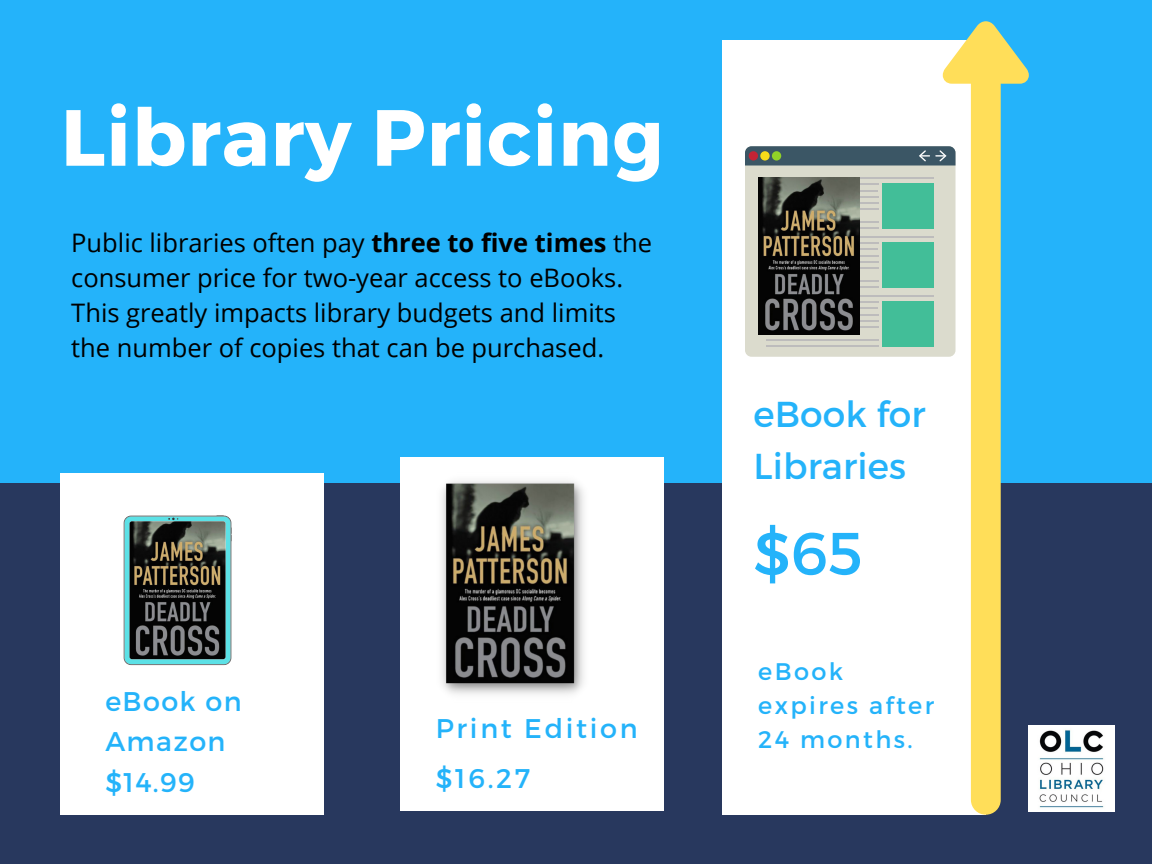
<style>
.page{position:relative;width:1152px;height:864px;background:#24b3fa}
.page>*{position:absolute;margin:0;border:0;box-sizing:border-box;transform-origin:0 0}
.t1{font:700 79.5px "Montserrat";letter-spacing:.01em;color:#fff}
.t2{font:60px "Montserrat";color:#24b3fa}
.t3{font:36px "Montserrat";letter-spacing:.005em;color:#24b3fa}
.t4{font:27px "Montserrat";letter-spacing:.075em;color:#24b3fa}
.t5{font:27px/49.5px "Montserrat";letter-spacing:.1em;color:#24b3fa}
.t6{font:25.5px/34.8px "Open Sans";color:#000}
.t7{font:24px/33.8px "Montserrat";letter-spacing:.1em;color:#24b3fa}
.s1{font-weight:700}
</style>
<div class="page">
<div style="left:0;top:484px;width:1152px;height:380px;background:#28385e"></div>
<div style="left:61px;top:473px;width:263px;height:342px;background:#fff"></div>
<div style="left:401px;top:457px;width:263px;height:354px;background:#fff"></div>
<div style="left:723px;top:41px;width:263px;height:774px;background:#fff"></div>
<svg style="left:124px;top:515px;width:108px;height:150px;background:#45554f"></svg>
<img style="left:1029px;top:726px;width:85px;height:85px">
<div style="left:745px;top:146px;width:210px;height:211px;background:#dbdbcd;border-radius:7px"></div>
<hr style="left:766px;top:295px;width:168px;height:2px;background:#bdbcbc">
<hr style="left:766px;top:301px;width:112px;height:2px;background:#bdbcbc">
<div style="left:882px;top:301px;width:52px;height:46px;background:#42be98"></div>
<hr style="left:852px;top:307px;width:26px;height:2px;background:#bdbcbc">
<hr style="left:836px;top:314px;width:42px;height:2px;background:#bdbcbc">
<hr style="left:766px;top:320px;width:112px;height:2px;background:#bdbcbc">
<hr style="left:830px;top:326px;width:48px;height:2px;background:#bdbcbc">
<hr style="left:766px;top:339px;width:112px;height:2px;background:#bdbcbc">
<hr style="left:766px;top:345px;width:112px;height:2px;background:#bdbcbc">
<hr style="left:766px;top:236px;width:168px;height:2px;background:#bdbcbc">
<hr style="left:766px;top:242px;width:112px;height:2px;background:#bdbcbc">
<div style="left:882px;top:242px;width:52px;height:46px;background:#42be98"></div>
<svg style="left:860px;top:249px;width:18px;height:1px"></svg>
<hr style="left:836px;top:255px;width:42px;height:2px;background:#bdbcbc">
<hr style="left:766px;top:261px;width:112px;height:2px;background:#bdbcbc">
<hr style="left:830px;top:267px;width:48px;height:2px;background:#bdbcbc">
<hr style="left:766px;top:280px;width:112px;height:2px;background:#bdbcbc">
<hr style="left:766px;top:286px;width:112px;height:2px;background:#bdbcbc">
<hr style="left:766px;top:177px;width:168px;height:2px;background:#bdbcbc">
<hr style="left:766px;top:184px;width:112px;height:1px;background:#bdbcbc">
<div style="left:882px;top:184px;width:52px;height:45px;background:#42be98"></div>
<hr style="left:852px;top:190px;width:26px;height:2px;background:#bdbcbc">
<hr style="left:836px;top:196px;width:42px;height:2px;background:#bdbcbc">
<hr style="left:766px;top:202px;width:112px;height:2px;background:#bdbcbc">
<hr style="left:830px;top:208px;width:48px;height:2px;background:#bdbcbc">
<hr style="left:766px;top:221px;width:112px;height:2px;background:#bdbcbc">
<hr style="left:766px;top:227px;width:112px;height:2px;background:#bdbcbc">
<svg style="left:745px;top:146px;width:198px;height:20px;background:#4b6168"></svg>
<img style="left:758px;top:177px;width:102px;height:158px">
<svg style="left:943px;top:21px;width:86px;height:794px"></svg>
<img style="left:441px;top:481px;width:143px;height:214px">
<p class="t1" style="left:61px;top:86px;width:605px">Library Pricing</p>
<p class="t6" style="left:71px;top:225px;width:582px">Public libraries often pay <span class="s1">three to five times</span> the consumer price for two-year access to eBooks.<br>This greatly impacts library budgets and limits</p>
<p class="t6" style="left:71px;top:329px;width:534px">the number of copies that can be purchased.</p>
<p class="t4" style="left:105px;top:683px;width:138px">eBook on</p>
<p class="t4" style="left:105px;top:724px;width:122px">Amazon</p>
<p class="t4" style="left:105px;top:764px;width:91px">$14.99</p>
<p class="t5" style="left:436px;top:703px;width:203px">Print Edition $16.27</p>
<p class="t3" style="left:753px;top:391px;width:174px">eBook for</p>
<p class="t3" style="left:753px;top:443px;width:154px">Libraries</p>
<p class="t2" style="left:753px;top:515px;width:111px">$65</p>
<p class="t7" style="left:758px;top:654px;width:86px">eBook</p>
<p class="t7" style="left:758px;top:687px;width:177px">expires after<br>24 months.</p>
</div>
